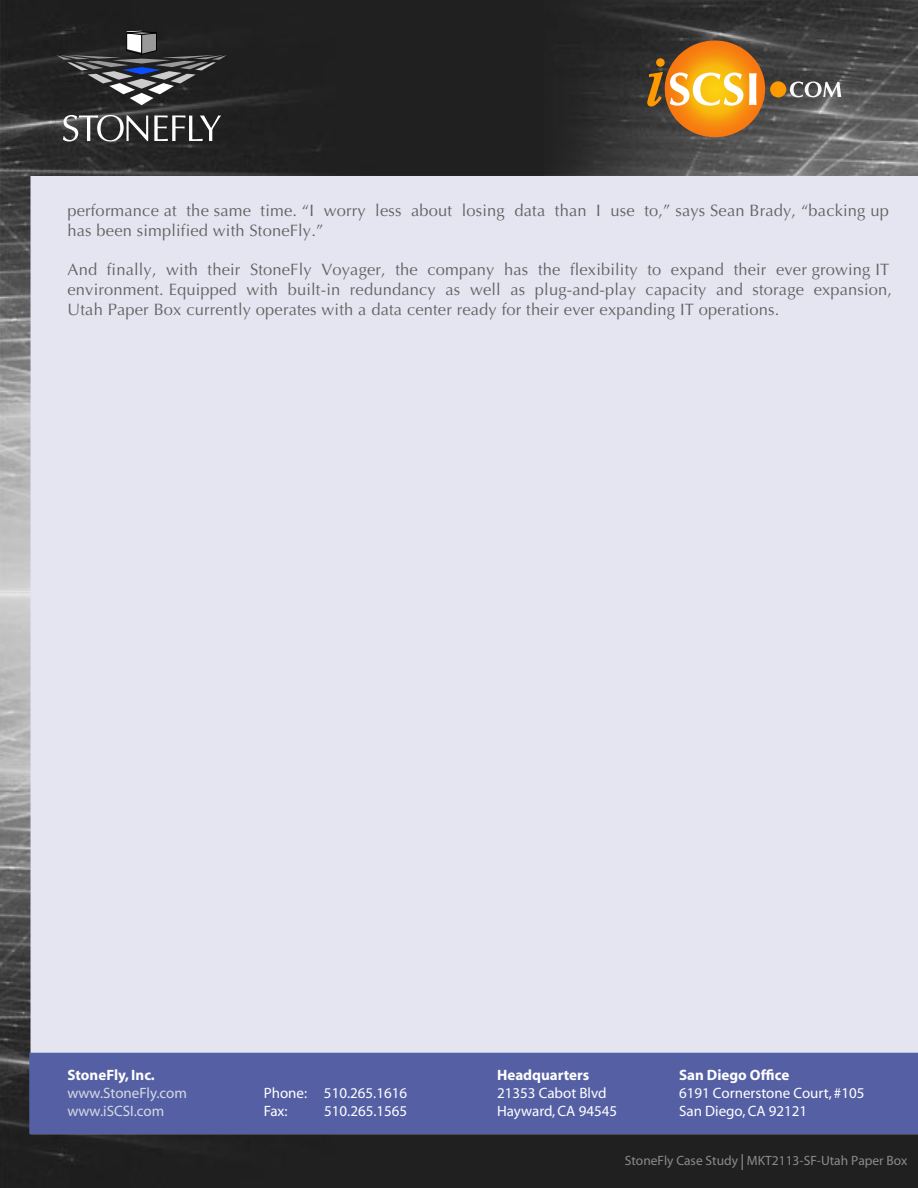
<style>
.page{position:relative;width:918px;height:1188px;background:#202020}
.page>*{position:absolute;margin:0;border:0;box-sizing:border-box;transform-origin:0 0}
.t1{font:16.5px/19.8px "Optima";letter-spacing:.01em;color:#636363}
.t2{font:15px/18px "Myriad";color:#fff}
.t3{font:15px/18px "Myriad";color:#d6d9e3}
.t4{font:13.5px "Myriad";color:#8b8b8b}
.s1{font-weight:700;color:#fff}
.s2{font-weight:700}
.s3{font-size:23.7px}
</style>
<div class="page">
<img style="left:0;top:26px;width:320px;height:567px">
<img style="left:0;top:593px;width:374px;height:569px">
<img style="left:546px;top:0;width:372px;height:176px">
<div style="left:31px;top:176px;width:887px;height:958px;background:#e5e5f1"></div>
<svg style="left:56px;top:31px;width:171px;height:74px"></svg>
<div style="left:126px;top:32px;width:31px;height:3px;border:1px solid #000;border-radius:50%"></div>
<svg style="left:63px;top:115px;width:85px;height:27px"></svg>
<svg style="left:154px;top:116px;width:67px;height:25px"></svg>
<div style="left:29px;top:1053px;width:889px;height:81px;background:#5560a4"></div>
<svg style="left:665px;top:40px;width:100px;height:97px;background:#f48710"></svg>
<svg style="left:646px;top:57px;width:97px;height:50px;background:#dba541"></svg>
<svg style="left:749px;top:73px;width:8px;height:32px"></svg>
<div style="left:770px;top:81px;width:16px;height:16px;background:#f90;border-radius:50%"></div>
<svg style="left:790px;top:82px;width:51px;height:15px"></svg>
<p class="t1" style="left:68px;top:201px;width:823px">performance at the same time. “I worry less about losing data than I use to,” says Sean Brady, “backing up has been simplified with StoneFly.”</p>
<p class="t1" style="left:68px;top:260px;width:826px">And finally, with their StoneFly Voyager, the company has the flexibility to expand their ever growing IT environment. Equipped with built-in redundancy as well as plug-and-play capacity and storage expansion,<br>Utah Paper Box currently operates with a data center ready for their ever expanding IT operations.</p>
<p class="t3" style="left:68px;top:1067px;width:121px"><span class="s1">StoneFly, Inc. </span>www.StoneFly.com www.iSCSI.com</p>
<p class="t2" style="left:497px;top:1067px;width:122px"><span class="s2">Headquarters<br></span>21353 Cabot Blvd<br>Hayward, CA 94545</p>
<p class="t2" style="left:264px;top:1085px;width:145px">Phone: 510.265.1616<br>Fax:</p>
<p class="t2" style="left:324px;top:1103px;width:85px">510.265.1565</p>
<p class="t2" style="left:679px;top:1067px;width:187px"><span class="s2">San Diego Office<br></span>6191 Cornerstone Court, #105<br>San Diego, CA 92121</p>
<p class="t4" style="left:625px;top:1154px;width:284px">StoneFly Case Study <span class="s3">I</span> MKT2113-SF-Utah Paper Box</p>
</div>
